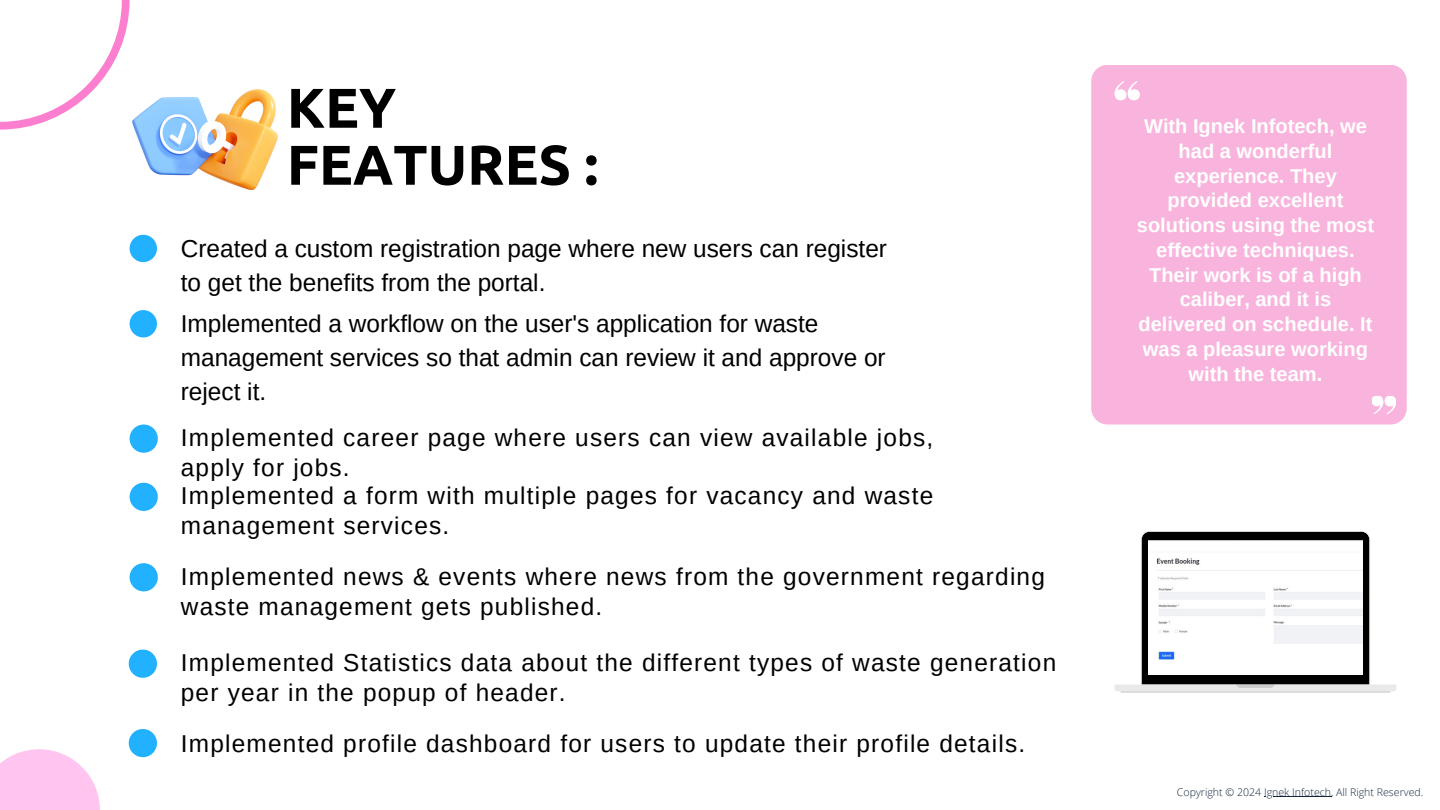
<style>
.page{position:relative;width:1440px;height:810px;background:#fff}
.page>*{position:absolute;margin:0;border:0;box-sizing:border-box;transform-origin:0 0}
.t1{font:700 56px "Ubuntu";color:#000}
.t2{font:24.4px/30px "Arimo";letter-spacing:.05em;color:#000}
.t3{font:24.4px/33.8px "Arimo";color:#000}
.t4{font:700 20.1px/24.8px "Arimo";color:#fff;text-align:center}
.t5{font:300 10.6px "Open Sans";color:#142740}
</style>
<div class="page">
<svg style="left:0;top:0;width:130px;height:130px"></svg>
<div style="left:130px;top:235px;width:27px;height:27px;background:#21b1ff;border-radius:50%"></div>
<div style="left:130px;top:310px;width:27px;height:27px;background:#21b1ff;border-radius:50%"></div>
<svg style="left:0;top:749px;width:100px;height:61px;fill:#ffc4ef"></svg>
<div style="left:1091px;top:65px;width:316px;height:360px;background:#f9b4dd;border-radius:16px"></div>
<svg style="left:1115px;top:81px;width:25px;height:19px"></svg>
<svg style="left:1372px;top:396px;width:24px;height:18px"></svg>
<div style="left:130px;top:425px;width:28px;height:28px;background:#21b1ff;border-radius:50%"></div>
<div style="left:130px;top:483px;width:28px;height:28px;background:#21b1ff;border-radius:50%"></div>
<div style="left:130px;top:563px;width:28px;height:28px;background:#21b1ff;border-radius:50%"></div>
<div style="left:129px;top:650px;width:28px;height:28px;background:#21b1ff;border-radius:50%"></div>
<img style="left:132px;top:89px;width:146px;height:101px">
<div style="left:129px;top:729px;width:28px;height:28px;background:#21b1ff;border-radius:50%"></div>
<hr style="left:1264px;top:796px;width:67px;height:1px;background:#142740">
<svg style="left:1114px;top:531px;width:283px;height:162px"></svg>
<img style="left:1149px;top:541px;width:213px;height:133px">
<p class="t1" style="left:287px;top:76px;width:111px">KEY</p>
<p class="t1" style="left:287px;top:133px;width:313px">FEATURES :</p>
<p class="t3" style="left:181px;top:232px;width:708px">Created a custom registration page where new users can register to get the benefits from the portal.</p>
<p class="t3" style="left:181px;top:307px;width:706px">Implemented a workflow on the user's application for waste management services so that admin can review it and approve or reject it.</p>
<p class="t2" style="left:181px;top:423px;width:754px">Implemented career page where users can view available jobs, apply for jobs.</p>
<p class="t2" style="left:181px;top:480px;width:754px">Implemented a form with multiple pages for vacancy and waste management services.</p>
<p class="t2" style="left:181px;top:561px;width:866px">Implemented news &amp; events where news from the government regarding waste management gets published.</p>
<p class="t2" style="left:181px;top:647px;width:877px">Implemented Statistics data about the different types of waste generation per year in the popup of header.</p>
<p class="t2" style="left:181px;top:728px;width:846px">Implemented profile dashboard for users to update their profile details.</p>
<p class="t4" style="left:1137px;top:114px;width:239px">With Ignek Infotech, we had a wonderful experience. They provided excellent solutions using the most effective techniques.<br>Their work is of a high caliber, and it is delivered on schedule. It was a pleasure working with the team.</p>
<p class="t5" style="left:1177px;top:784px;width:248px">Copyright © 2024 Ignek Infotech, All Right Reserved.</p>
</div>
